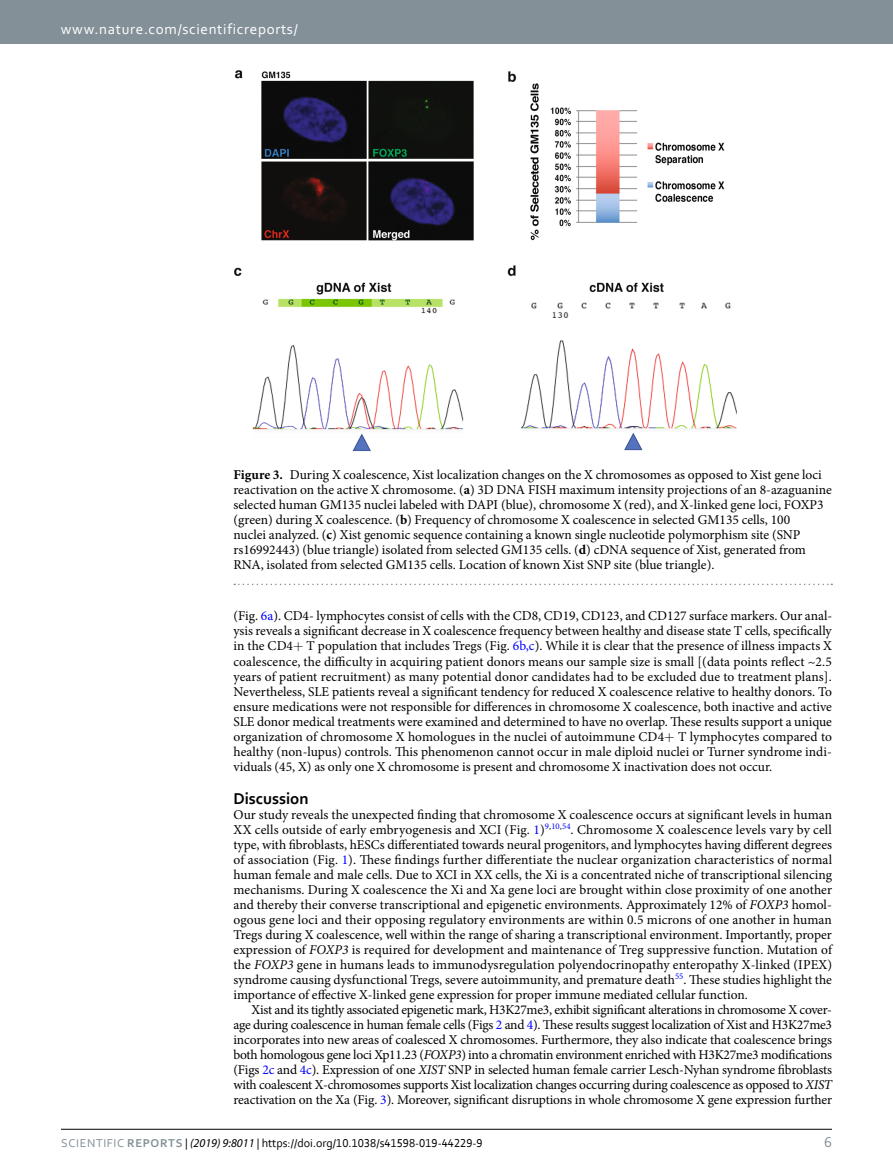
<style>
.page{position:relative;width:893px;height:1174px;background:#fff}
.page>*{position:absolute;margin:0;border:0;box-sizing:border-box;transform-origin:0 0}
.t1{font:16.5px "Corbel Bold 2";color:#000}
.t2{font:15px "Corbel 2";letter-spacing:.045em;color:#fff}
.t3{font:15px "Corbel 2";color:#839097}
.t4{font:13.5px/15px "Minion Pro";color:#000;text-align:justify}
.t5{font:12px "Corbel";color:#000}
.s1{font-weight:700}
.s2{color:#00f}
.s3{font-style:italic}
.s4{font-family:"Corbel 2";color:#839097}
.s5{font-family:"Corbel Bold 2";color:#839097}
.s6{font-family:"Corbel 2"}
.s7{font-family:"Myriad Pro";font-style:italic}
</style>
<div class="page">
<hr style="left:61px;top:1129px;width:771px;height:1px;background:#000">
<div style="left:0;top:0;width:893px;height:43px;background:#839097"></div>
<img style="left:234px;top:70px;width:503px;height:381px">
<svg style="left:234px;top:583px;width:598px;height:2px"></svg>
<p class="t2" style="left:61px;top:19px;width:238px">www.nature.com/scientificreports/</p>
<p class="t4" style="left:233px;top:467px;width:600px;text-align:left"><span class="s1">Figure 3.</span> During X coalescence, Xist localization changes on the X chromosomes as opposed to Xist gene loci reactivation on the active X chromosome. (<span class="s1">a</span>) 3D DNA FISH maximum intensity projections of an 8-azaguanine selected human GM135 nuclei labeled with DAPI (blue), chromosome X (red), and X-linked gene loci, FOXP3 (green) during X coalescence. (<span class="s1">b</span>) Frequency of chromosome X coalescence in selected GM135 cells, 100<br>nuclei analyzed. (<span class="s1">c</span>) Xist genomic sequence containing a known single nucleotide polymorphism site (SNP rs16992443) (blue triangle) isolated from selected GM135 cells. (<span class="s1">d</span>) cDNA sequence of Xist, generated from RNA, isolated from selected GM135 cells. Location of known Xist SNP site (blue triangle).</p>
<p class="t4" style="left:233px;top:609px;width:600px">(Fig. <span class="s2">6a</span>). CD4- lymphocytes consist of cells with the CD8, CD19, CD123, and CD127 surface markers. Our anal&shy;ysis reveals a significant decrease in X coalescence frequency between healthy and disease state T cells, specifically in the CD4 T population that includes Tregs (Fig. <span class="s2">6b,c</span>). While it is clear that the presence of illness impacts X coalescence, the difficulty in acquiring patient donors means our sample size is small [(data points reflect ~2.5 years of patient recruitment) as many potential donor candidates had to be excluded due to treatment plans].<br>Nevertheless, SLE patients reveal a significant tendency for reduced X coalescence relative to healthy donors. To ensure medications were not responsible for differences in chromosome X coalescence, both inactive and active SLE donor medical treatments were examined and determined to have no overlap. These results support a unique organization of chromosome X homologues in the nuclei of autoimmune CD4 T lymphocytes compared to healthy (non-lupus) controls. This phenomenon cannot occur in male diploid nuclei or Turner syndrome indi&shy;viduals (45, X) as only one X chromosome is present and chromosome X inactivation does not occur.</p>
<p class="t1" style="left:233px;top:788px;width:77px">Discussion</p>
<p class="t4" style="left:233px;top:807px;width:600px">Our study reveals the unexpected finding that chromosome X coalescence occurs at significant levels in human XX cells outside of early embryogenesis and XCI (Fig. <span class="s2">1</span>)<sup>9</sup><sup>,</sup><sup>10</sup><sup>,</sup><sup>54</sup>. Chromosome X coalescence levels vary by cell type, with fibroblasts, hESCs differentiated towards neural progenitors, and lymphocytes having different degrees of association (Fig. <span class="s2">1</span>). These findings further differentiate the nuclear organization characteristics of normal human female and male cells. Due to XCI in XX cells, the Xi is a concentrated niche of transcriptional silencing mechanisms. During X coalescence the Xi and Xa gene loci are brought within close proximity of one another and thereby their converse transcriptional and epigenetic environments. Approximately 12% of <span class="s3">FOXP3</span> homol&shy;ogous gene loci and their opposing regulatory environments are within 0.5 microns of one another in human Tregs during X coalescence, well within the range of sharing a transcriptional environment. Importantly, proper expression of <span class="s3">FOXP3</span> is required for development and maintenance of Treg suppressive function. Mutation of the <span class="s3">FOXP3</span> gene in humans leads to immunodysregulation polyendocrinopathy enteropathy X-linked (IPEX) syndrome causing dysfunctional Tregs, severe autoimmunity, and premature death<sup>55</sup>. These studies highlight the importance of effective X-linked gene expression for proper immune mediated cellular function.</p>
<p class="t4" style="left:233px;top:1002px;width:600px;text-indent:18px">Xist and its tightly associated epigenetic mark, H3K27me3, exhibit significant alterations in chromosome X cover&shy;age during coalescence in human female cells (Figs <span class="s2">2</span> and <span class="s2">4</span>). These results suggest localization of Xist and H3K27me3 incorporates into new areas of coalesced X chromosomes. Furthermore, they also indicate that coalescence brings both homologous gene loci Xp11.23 (<span class="s3">FOXP3</span>) into a chromatin environment enriched with H3K27me3 modifications (Figs <span class="s2">2c</span> and <span class="s2">4c</span>). Expression of one <span class="s3">XIST</span> SNP in selected human female carrier Lesch-Nyhan syndrome fibroblasts with coalescent X-chromosomes supports Xist localization changes occurring during coalescence as opposed to <span class="s3">XIST </span>reactivation on the Xa (Fig. <span class="s2">3</span>). Moreover, significant disruptions in whole chromosome X gene expression further</p>
<p class="t5" style="left:61px;top:1135px;width:423px"><span class="s4">Scientific</span> <span class="s5">Reports</span> <span class="s6">|</span> <span class="s7">(2019) 9:8011</span> <span class="s6">|</span> https://doi.org/10.1038/s41598-019-44229-9</p>
<p class="t3" style="left:824px;top:1132px;width:9px">6</p>
</div>
